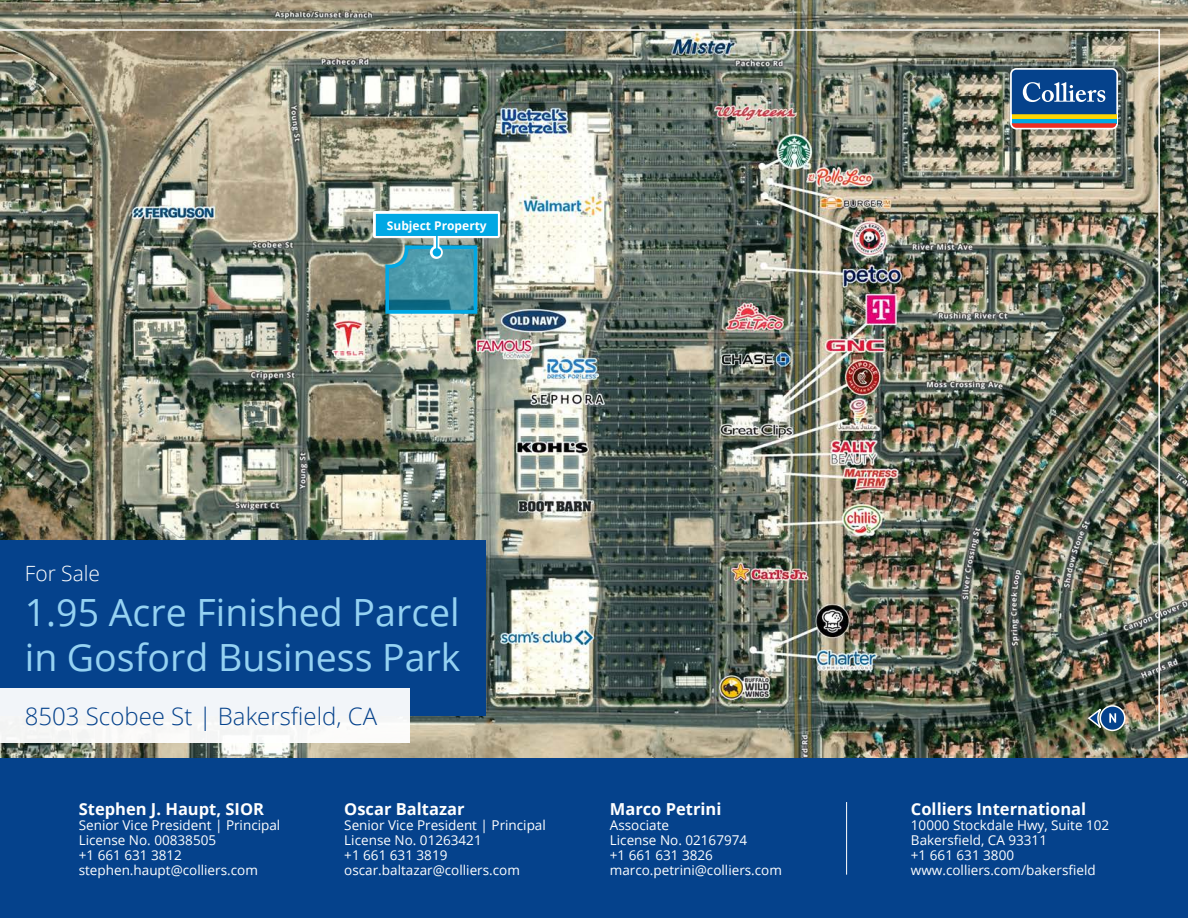
<style>
.page{position:relative;width:1188px;height:918px;background:#fff}
.page>*{position:absolute;margin:0;border:0;box-sizing:border-box;transform-origin:0 0}
.Header_1{font:37.5px/45px "Open Sans";color:#95d2f2}
.Header_1-2{font:300 24px "Open Sans";color:#05428c}
.Header_1-3{font:300 21px "Open Sans";color:#fff}
.t1{font:700 16.5px "Open Sans";color:#fff}
.t2{font:13.5px "Open Sans";color:#fff}
.t3{font:700 12px "Open Sans";color:#fff}
</style>
<div class="page">
<img style="left:0;top:0;width:1188px;height:759px">
<div style="left:0;top:688px;width:409px;height:55px;background:#fafaf8"></div>
<div style="left:0;top:759px;width:1188px;height:159px;background:#05428c"></div>
<hr style="left:846px;top:802px;width:1px;height:73px;background:#fff">
<img style="left:0;top:28px;width:1161px;height:705px">
<p class="t3" style="left:387px;top:217px;width:101px">Subject Property</p>
<p class="Header_1-3" style="left:25px;top:559px;width:77px">For Sale</p>
<p class="Header_1" style="left:25px;top:589px;width:437px">1.95 Acre Finished Parcel in Gosford Business Park</p>
<p class="Header_1-2" style="left:25px;top:699px;width:354px">8503 Scobee St | Bakersfield, CA</p>
<p class="t1" style="left:79px;top:797px;width:187px">Stephen J. Haupt, SIOR</p>
<p class="t2" style="left:79px;top:816px;width:203px">Senior Vice President | Principal</p>
<p class="t2" style="left:79px;top:831px;width:139px">License No. 00838505</p>
<p class="t2" style="left:79px;top:846px;width:105px">+1 661 631 3812</p>
<p class="t2" style="left:79px;top:861px;width:181px">stephen.haupt@colliers.com</p>
<p class="t1" style="left:344px;top:797px;width:122px">Oscar Baltazar</p>
<p class="t2" style="left:344px;top:816px;width:203px">Senior Vice President | Principal</p>
<p class="t2" style="left:344px;top:831px;width:139px">License No. 01263421</p>
<p class="t2" style="left:344px;top:846px;width:105px">+1 661 631 3819</p>
<p class="t2" style="left:344px;top:861px;width:177px">oscar.baltazar@colliers.com</p>
<p class="t1" style="left:610px;top:797px;width:113px">Marco Petrini</p>
<p class="t2" style="left:610px;top:816px;width:61px">Associate</p>
<p class="t2" style="left:610px;top:831px;width:139px">License No. 02167974</p>
<p class="t2" style="left:610px;top:846px;width:105px">+1 661 631 3826</p>
<p class="t2" style="left:610px;top:861px;width:174px">marco.petrini@colliers.com</p>
<p class="t1" style="left:911px;top:797px;width:177px">Colliers International</p>
<p class="t2" style="left:911px;top:816px;width:200px">10000 Stockdale Hwy, Suite 102</p>
<p class="t2" style="left:911px;top:831px;width:138px">Bakersfield, CA 93311</p>
<p class="t2" style="left:911px;top:846px;width:105px">+1 661 631 3800</p>
<p class="t2" style="left:911px;top:861px;width:186px">www.colliers.com/bakersfield</p>
</div>
